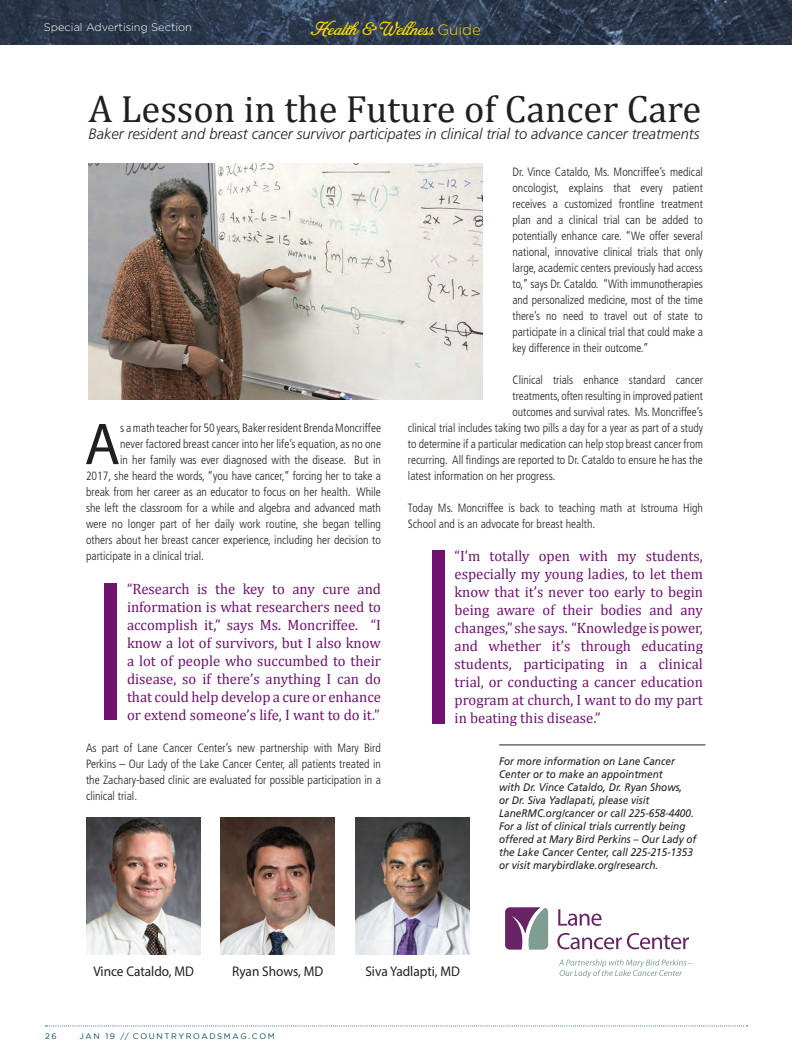
<style>
.page{position:relative;width:792px;height:1062px;background:#fff}
.page>*{position:absolute;margin:0;border:0;box-sizing:border-box;transform-origin:0 0}
.t1{font:59.5px "Myriad Pro";color:#231f20}
.t2{font:38.1px "Cambria";color:#231f20}
.t3{font:19px "Bambola";color:#f9d607}
.t4{font:15px/18px "Cambria";color:#711271;text-align:justify}
.t5{font:italic 300 15px "Frutiger";color:#231f20}
.t6{font:14px "Myriad Pro";color:#231f20;scale:.95 1}
.t7{font:300 condensed 12px/16px "Frutiger";color:#231f20;text-align:justify}
.t8{font:300 condensed 12px "Frutiger";color:#231f20;scale:.96 1}
.t9{font:italic 11px/13px "Frutiger";color:#231f20;scale:.91 1}
.t10{font:300 11px "Gotham";color:#fff}
.t11{font:8px "Gotham";letter-spacing:.2em;color:#004558}
.s1{font-family:"Gotham";font-weight:300;font-size:15px}
</style>
<div class="page">
<svg style="left:46px;top:1026px;width:701px;height:1px"></svg>
<img style="left:0;top:0;width:792px;height:45px">
<img style="left:88px;top:163px;width:394px;height:237px">
<img style="left:86px;top:817px;width:115px;height:138px">
<img style="left:220px;top:817px;width:115px;height:138px">
<img style="left:355px;top:817px;width:115px;height:138px">
<div style="left:432px;top:550px;width:13px;height:173px;background:#711271"></div>
<div style="left:104px;top:583px;width:13px;height:137px;background:#711271"></div>
<svg style="left:505px;top:907px;width:43px;height:43px;background:#89728e"></svg>
<svg style="left:557px;top:933px;width:132px;height:16px"></svg>
<svg style="left:558px;top:909px;width:44px;height:17px"></svg>
<svg style="left:559px;top:959px;width:133px;height:19px"></svg>
<hr style="left:499px;top:744px;width:207px;height:1px;background:#231f20">
<p class="t10" style="left:44px;top:21px;width:149px">Special Advertising Section</p>
<h3 class="t3" style="left:311px;top:18px;width:171px">Health &amp; Wellness <span class="s1">Guide</span></h3>
<h2 class="t2" style="left:88px;top:86px;width:614px">A Lesson in the Future of Cancer Care</h2>
<p class="t5" style="left:88px;top:125px;width:612px">Baker resident and breast cancer survivor participates in clinical trial to advance cancer treatments</p>
<h1 class="t1" style="left:85px;top:407px;width:37px">A</h1>
<p class="t7" style="left:120px;top:420px;width:262px">s a math teacher for 50 years, Baker resident Brenda Moncriffee</p>
<p class="t7" style="left:120px;top:436px;width:262px">never factored breast cancer into her life’s equation, as no one</p>
<p class="t7" style="left:120px;top:452px;width:262px">in her family was ever diagnosed with the disease. But in</p>
<p class="t7" style="left:86px;top:468px;width:296px">2017, she heard the words, “you have cancer,” forcing her to take a</p>
<p class="t7" style="left:86px;top:484px;width:296px">break from her career as an educator to focus on her health. While</p>
<p class="t7" style="left:86px;top:500px;width:297px">she left the classroom for a while and algebra and advanced math</p>
<p class="t7" style="left:86px;top:516px;width:296px">were no longer part of her daily work routine, she began telling</p>
<p class="t7" style="left:86px;top:532px;width:296px">others about her breast cancer experience, including her decision to</p>
<p class="t7" style="left:86px;top:548px;width:119px">participate in a clinical trial.</p>
<p class="t4" style="left:127px;top:580px;width:256px">“Research is the key to any cure and information is what researchers need to accomplish it,” says Ms. Moncriffee. “I know a lot of survivors, but I also know a lot of people who succumbed to their disease, so if there’s anything I can do that could help develop a cure or enhance or extend someone’s life, I want to do it.”</p>
<p class="t7" style="left:86px;top:740px;width:297px">As part of Lane Cancer Center’s new partnership with Mary Bird Perkins – Our Lady of the Lake Cancer Center, all patients treated in the Zachary-based clinic are evaluated for possible participation in a clinical trial.</p>
<p class="t7" style="left:512px;top:164px;width:192px">Dr. Vince Cataldo, Ms. Moncriffee’s medical oncologist, explains that every patient receives a customized frontline treatment plan and a clinical trial can be added to potentially enhance care. “We offer several national, innovative clinical trials that only large, academic centers previously had access to,” says Dr. Cataldo. “With immunotherapies and personalized medicine, most of the time there’s no need to travel out of state to participate in a clinical trial that could make a key difference in their outcome.”</p>
<p class="t8" style="left:513px;top:373px;width:200px">Clinical trials enhance standard cancer</p>
<p class="t8" style="left:513px;top:389px;width:200px">treatments, often resulting in improved patient</p>
<p class="t8" style="left:513px;top:405px;width:200px">outcomes and survival rates. Ms. Moncriffee’s</p>
<p class="t8" style="left:408px;top:421px;width:309px">clinical trial includes taking two pills a day for a year as part of a study</p>
<p class="t8" style="left:408px;top:437px;width:309px">to determine if a particular medication can help stop breast cancer from</p>
<p class="t8" style="left:408px;top:453px;width:309px">recurring. All findings are reported to Dr. Cataldo to ensure he has the</p>
<p class="t7" style="left:408px;top:468px;width:149px">latest information on her progress.</p>
<p class="t7" style="left:408px;top:500px;width:297px">Today Ms. Moncriffee is back to teaching math at Istrouma High<br>School and is an advocate for breast health.</p>
<p class="t4" style="left:455px;top:547px;width:250px">“I’m totally open with my students, especially my young ladies, to let them know that it’s never too early to begin being aware of their bodies and any changes,” she says. “Knowledge is power, and whether it’s through educating students, participating in a clinical trial, or conducting a cancer education program at church, I want to do my part in beating this disease.”</p>
<p class="t9" style="left:499px;top:755px;width:218px">For more information on Lane Cancer Center or to make an appointment<br>with Dr. Vince Cataldo, Dr. Ryan Shows,<br>or Dr. Siva Yadlapati, please visit LaneRMC.org/cancer or call 225-658-4400.<br>For a list of clinical trials currently being offered at Mary Bird Perkins – Our Lady of the Lake Cancer Center, call 225-215-1353 or visit marybirdlake.org/research.</p>
<p class="t6" style="left:93px;top:963px;width:107px">Vince Cataldo, MD</p>
<p class="t6" style="left:232px;top:963px;width:98px">Ryan Shows, MD</p>
<p class="t6" style="left:365px;top:963px;width:101px">Siva Yadlapti, MD</p>
<p class="t11" style="left:45px;top:1031px;width:13px">26</p>
<p class="t11" style="left:79px;top:1031px;width:197px">JAN 19 // COUNTRYROADSMAG.COM</p>
</div>
